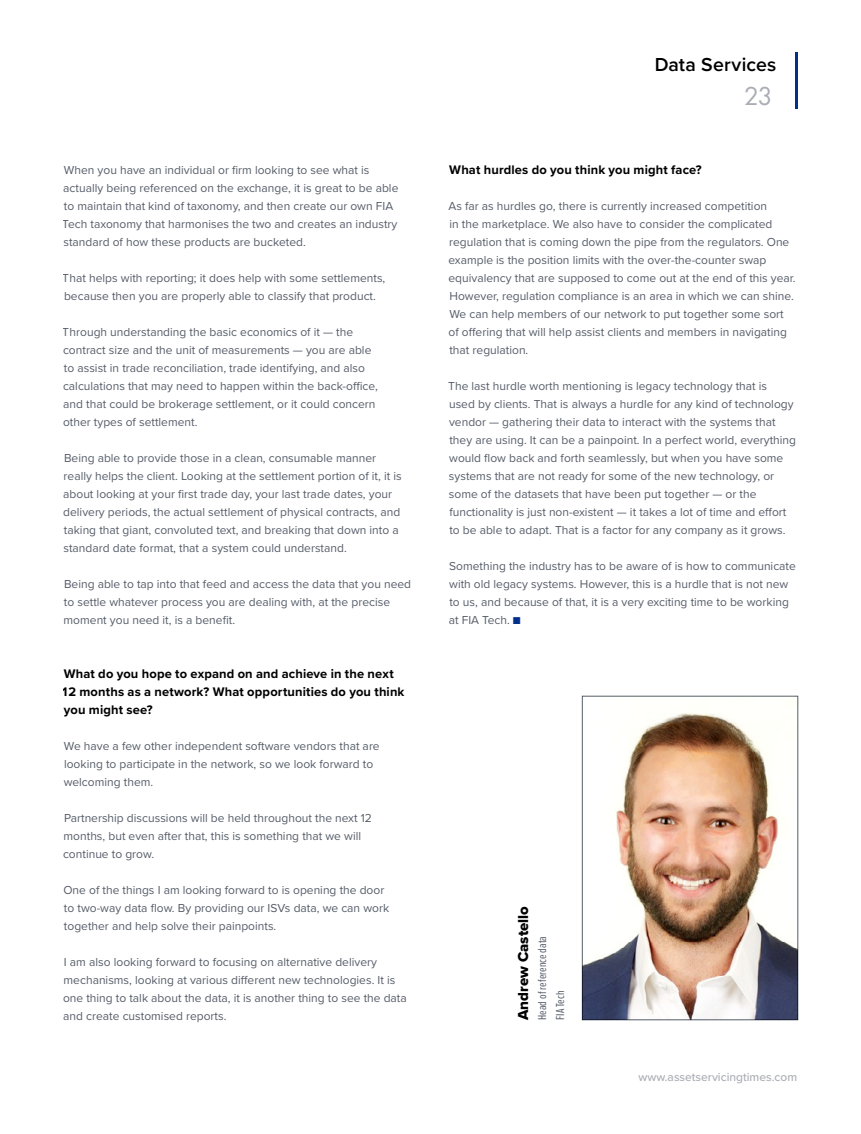
<style>
.page{position:relative;width:861px;height:1134px;background:#fff}
.page>*{position:absolute;margin:0;border:0;box-sizing:border-box;transform-origin:0 0}
.t1{font:27px "Futura PT";color:#aaaeb4}
.t2{font:600 19.5px "Proxima Nova";letter-spacing:.01em;color:#000}
.Body_Text{font:15px "Proxima Nova Extrabld";color:#000}
.t3{font:700 12.9px/18px "Proxima Nova";letter-spacing:.01em;color:#000}
.t4{font:12px/18px "Proxima Nova";color:#565d69}
.t5{font:500 12px "Proxima Nova";color:#aaaeb4}
.Body_Text-2{font:12px "Proxima Nova Ex Cn";color:#565d69}
.s1{color:#00308a}
</style>
<div class="page">
<img style="left:584px;top:713px;width:212px;height:305px">
<div style="left:582px;top:696px;width:216px;height:324px;border:1px solid #565d69"></div>
<hr style="left:796px;top:52px;width:2px;height:57px;background:#00308a">
<p class="t4" style="left:63px;top:160px;width:337px">When you have an individual or firm looking to see what is actually being referenced on the exchange, it is great to be able to maintain that kind of taxonomy, and then create our own FIA Tech taxonomy that harmonises the two and creates an industry standard of how these products are bucketed.</p>
<p class="t4" style="left:63px;top:268px;width:324px">That helps with reporting; it does help with some settlements, because then you are properly able to classify that product.</p>
<p class="t4" style="left:63px;top:322px;width:317px">Through understanding the basic economics of it — the contract size and the unit of measurements — you are able to assist in trade reconciliation, trade identifying, and also calculations that may need to happen within the back-office, and that could be brokerage settlement, or it could concern other types of settlement.</p>
<p class="t4" style="left:63px;top:448px;width:340px">Being able to provide those in a clean, consumable manner really helps the client. Looking at the settlement portion of it, it is about looking at your first trade day, your last trade dates, your delivery periods, the actual settlement of physical contracts, and taking that giant, convoluted text, and breaking that down into a standard date format, that a system could understand.</p>
<p class="t4" style="left:64px;top:574px;width:349px">Being able to tap into that feed and access the data that you need to settle whatever process you are dealing with, at the precise moment you need it, is a benefit.</p>
<p class="t3" style="left:63px;top:664px;width:343px">What do you hope to expand on and achieve in the next<br>12 months as a network? What opportunities do you think you might see?</p>
<p class="t4" style="left:64px;top:736px;width:318px">We have a few other independent software vendors that are looking to participate in the network, so we look forward to welcoming them.</p>
<p class="t4" style="left:63px;top:808px;width:310px">Partnership discussions will be held throughout the next 12 months, but even after that, this is something that we will continue to grow.</p>
<p class="t4" style="left:63px;top:880px;width:327px">One of the things I am looking forward to is opening the door to two-way data flow. By providing our ISVs data, we can work together and help solve their painpoints.</p>
<p class="t4" style="left:63px;top:952px;width:345px">I am also looking forward to focusing on alternative delivery mechanisms, looking at various different new technologies. It is one thing to talk about the data, it is another thing to see the data and create customised reports.</p>
<h2 class="t2" style="left:654px;top:50px;width:123px">Data Services</h2>
<h1 class="t1" style="left:743px;top:80px;width:31px">23</h1>
<p class="t3" style="left:449px;top:160px;width:254px">What hurdles do you think you might face?</p>
<p class="t4" style="left:448px;top:196px;width:349px">As far as hurdles go, there is currently increased competition<br>in the marketplace. We also have to consider the complicated regulation that is coming down the pipe from the regulators. One example is the position limits with the over-the-counter swap equivalency that are supposed to come out at the end of this year.<br>However, regulation compliance is an area in which we can shine.<br>We can help members of our network to put together some sort of offering that will help assist clients and members in navigating that regulation.</p>
<p class="t4" style="left:448px;top:376px;width:349px">The last hurdle worth mentioning is legacy technology that is<br>used by clients. That is always a hurdle for any kind of technology vendor — gathering their data to interact with the systems that they are using. It can be a painpoint. In a perfect world, everything would flow back and forth seamlessly, but when you have some systems that are not ready for some of the new technology, or some of the datasets that have been put together — or the functionality is just non-existent — it takes a lot of time and effort to be able to adapt. That is a factor for any company as it grows.</p>
<p class="t4" style="left:449px;top:556px;width:349px">Something the industry has to be aware of is how to communicate with old legacy systems. However, this is a hurdle that is not new to us, and because of that, it is a very exciting time to be working at FIA Tech. <span class="s1">■</span></p>
<p class="Body_Text" style="left:512px;top:1020px;width:116px;rotate:-90deg">Andrew Castello</p>
<p class="Body_Text-2" style="left:533px;top:1020px;width:85px;rotate:-90deg">Head of reference data</p>
<p class="Body_Text-2" style="left:551px;top:1020px;width:31px;rotate:-90deg">FIA Tech</p>
<p class="t5" style="left:638px;top:1068px;width:160px">www.assetservicingtimes.com</p>
</div>
